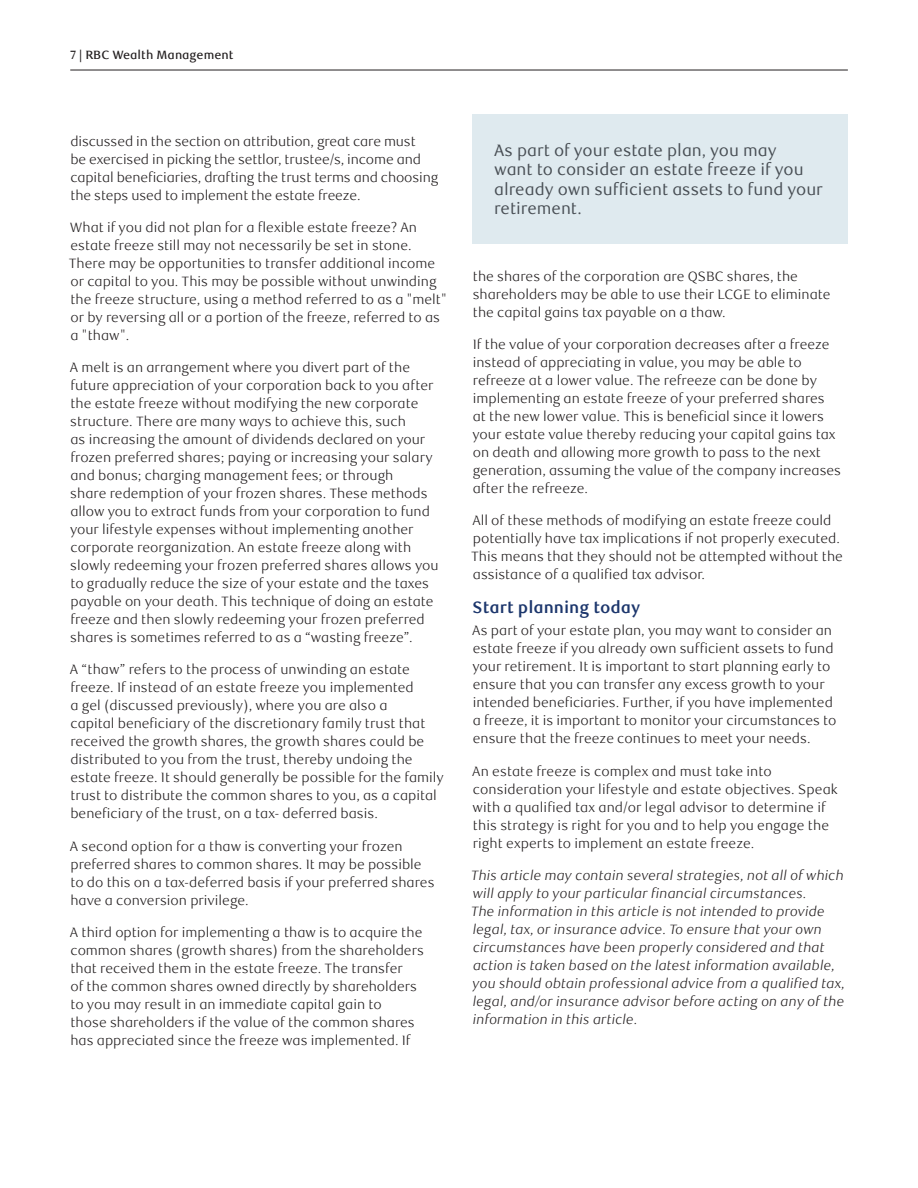
<style>
.page{position:relative;width:918px;height:1188px;background:#fff}
.page>*{position:absolute;margin:0;border:0;box-sizing:border-box;transform-origin:0 0}
.t1{font:16.5px/19.5px "RBC Text";color:#484e54}
.t2{font:700 16.5px "RBC Text";color:#1c366c}
.t3{font:300 13.5px/18px "RBC Text";color:#231f20}
.t4{font:italic 300 13.5px/18px "RBC Text";color:#231f20}
.t5{font:500 12px "RBC Text";color:#231f20}
</style>
<div class="page">
<div style="left:472px;top:114px;width:376px;height:130px;background:#dfeaef"></div>
<hr style="left:70px;top:70px;width:778px;height:1px;background:#231f20">
<p class="t5" style="left:70px;top:47px;width:165px">7 | RBC Wealth Management</p>
<p class="t3" style="left:70px;top:132px;width:369px">discussed in the section on attribution, great care must<br>be exercised in picking the settlor, trustee/s, income and capital benefciaries, drafting the trust terms and choosing the steps used to implement the estate freeze.</p>
<p class="t3" style="left:69px;top:219px;width:380px">What if you did not plan for a fexible estate freeze? An estate freeze still may not necessarily be set in stone.<br>There may be opportunities to transfer additional income or capital to you. This may be possible without unwinding the freeze structure, using a method referred to as a "melt" or by reversing all or a portion of the freeze, referred to as</p>
<p class="t3" style="left:70px;top:327px;width:60px">a "thaw".</p>
<p class="t3" style="left:70px;top:359px;width:370px">A melt is an arrangement where you divert part of the future appreciation of your corporation back to you after the estate freeze without modifying the new corporate structure. There are many ways to achieve this, such<br>as increasing the amount of dividends declared on your frozen preferred shares; paying or increasing your salary and bonus; charging management fees; or through<br>share redemption of your frozen shares. These methods allow you to extract funds from your corporation to fund your lifestyle expenses without implementing another corporate reorganization. An estate freeze along with slowly redeeming your frozen preferred shares allows you to gradually reduce the size of your estate and the taxes payable on your death. This technique of doing an estate freeze and then slowly redeeming your frozen preferred shares is sometimes referred to as a “wasting freeze”.</p>
<p class="t3" style="left:70px;top:661px;width:375px">A “thaw” refers to the process of unwinding an estate freeze. If instead of an estate freeze you implemented<br>a gel (discussed previously), where you are also a<br>capital benefciary of the discretionary family trust that received the growth shares, the growth shares could be distributed to you from the trust, thereby undoing the estate freeze. It should generally be possible for the family trust to distribute the common shares to you, as a capital benefciary of the trust, on a tax- deferred basis.</p>
<p class="t3" style="left:70px;top:837px;width:366px">A second option for a thaw is converting your frozen preferred shares to common shares. It may be possible to do this on a tax-deferred basis if your preferred shares have a conversion privilege.</p>
<p class="t3" style="left:70px;top:924px;width:356px">A third option for implementing a thaw is to acquire the common shares (growth shares) from the shareholders</p>
<p class="t3" style="left:70px;top:960px;width:348px">that received them in the estate freeze. The transfer of the common shares owned directly by shareholders to you may result in an immediate capital gain to</p>
<p class="t3" style="left:70px;top:1014px;width:346px">those shareholders if the value of the common shares has appreciated since the freeze was implemented. If</p>
<p class="t1" style="left:494px;top:141px;width:330px">As part of your estate plan, you may<br>want to consider an estate freeze if you already own suffcient assets to fund your retirement.</p>
<p class="t3" style="left:473px;top:267px;width:359px">the shares of the corporation are QSBC shares, the shareholders may be able to use their LCGE to eliminate the capital gains tax payable on a thaw.</p>
<p class="t3" style="left:473px;top:336px;width:359px">If the value of your corporation decreases after a freeze instead of appreciating in value, you may be able to refreeze at a lower value. The refreeze can be done by implementing an estate freeze of your preferred shares</p>
<p class="t3" style="left:472px;top:408px;width:370px">at the new lower value. This is benefcial since it lowers your estate value thereby reducing your capital gains tax on death and allowing more growth to pass to the next generation, assuming the value of the company increases</p>
<p class="t3" style="left:473px;top:480px;width:117px">after the refreeze.</p>
<p class="t3" style="left:471px;top:512px;width:373px">All of these methods of modifying an estate freeze could potentially have tax implications if not properly executed.<br>This means that they should not be attempted without the assistance of a qualifed tax advisor.</p>
<h2 class="t2" style="left:472px;top:598px;width:169px">Start planning today</h2>
<p class="t3" style="left:472px;top:622px;width:366px">As part of your estate plan, you may want to consider an estate freeze if you already own suffcient assets to fund your retirement. It is important to start planning early to ensure that you can transfer any excess growth to your intended benefciaries. Further, if you have implemented a freeze, it is important to monitor your circumstances to ensure that the freeze continues to meet your needs.</p>
<p class="t3" style="left:472px;top:762px;width:367px">An estate freeze is complex and must take into consideration your lifestyle and estate objectives. Speak with a qualifed tax and/or legal advisor to determine if this strategy is right for you and to help you engage the right experts to implement an estate freeze.</p>
<p class="t4" style="left:471px;top:867px;width:374px">This article may contain several strategies, not all of which will apply to your particular fnancial circumstances.<br>The information in this article is not intended to provide legal, tax, or insurance advice. To ensure that your own</p>
<p class="t4" style="left:473px;top:938px;width:353px">circumstances have been properly considered and that</p>
<p class="t4" style="left:473px;top:956px;width:374px">action is taken based on the latest information available, you should obtain professional advice from a qualifed tax, legal, and/or insurance advisor before acting on any of the</p>
<p class="t4" style="left:473px;top:1010px;width:166px">information in this article.</p>
</div>
